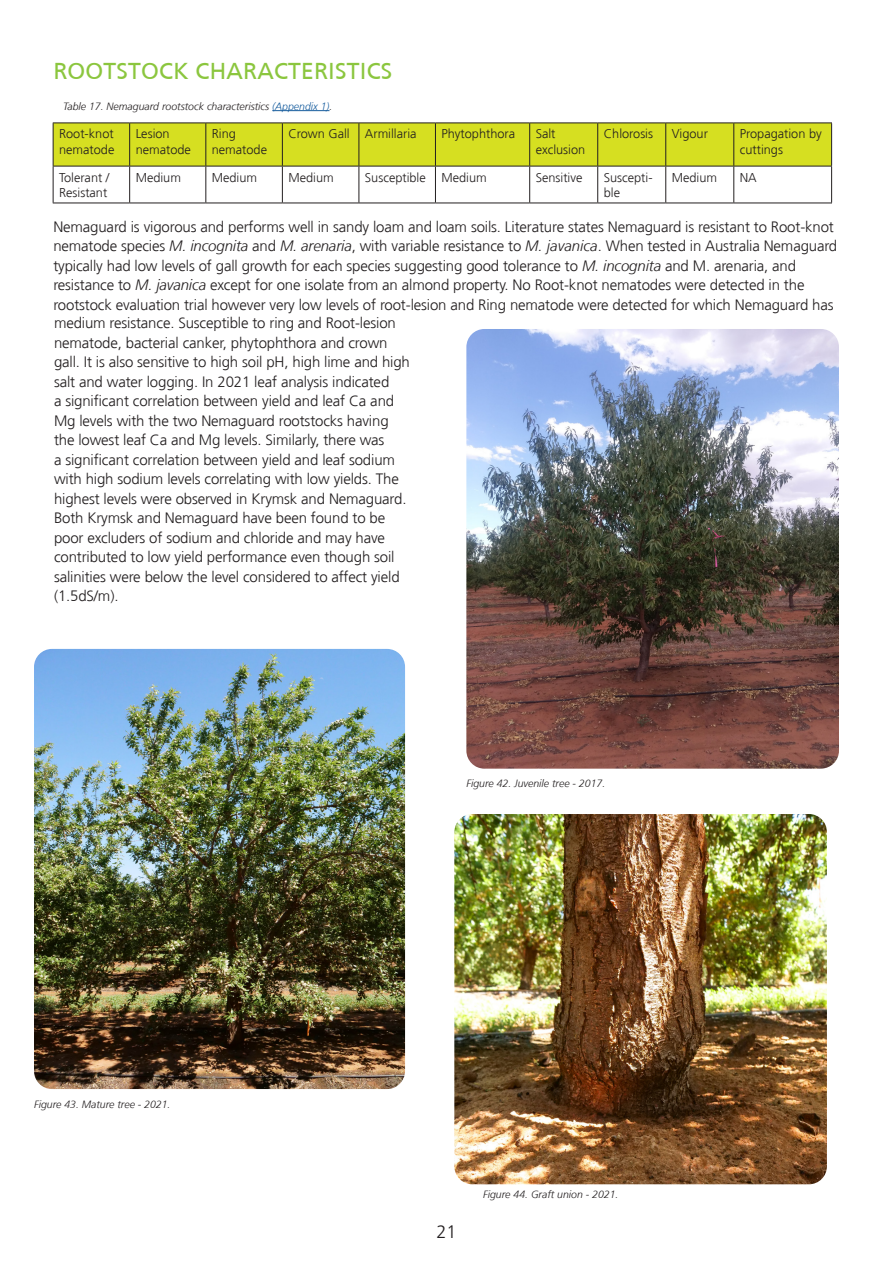
<style>
.page{position:relative;width:893px;height:1263px;background:#fff}
.page>*{position:absolute;margin:0;border:0;box-sizing:border-box;transform-origin:0 0}
.t1{font:24px "Frutiger";letter-spacing:.01em;color:#8bc63e}
.t2{font:300 18px "Frutiger";color:#231f20}
.t3{font:300 15px/19.5px "Frutiger";letter-spacing:-.01em;color:#231f20}
.t4{font:300 12.75px/15.3px "Frutiger";color:#231f20}
.t5{font:italic 300 10.5px "Frutiger";color:#231f20}
.s1{color:#175d9e}
.s2{font-style:italic}
</style>
<div class="page">
<img style="left:466px;top:329px;width:373px;height:440px">
<img style="left:34px;top:649px;width:371px;height:440px">
<img style="left:454px;top:814px;width:373px;height:370px">
<hr style="left:272px;top:110px;width:57px;height:1px;background:#175d9e">
<div style="left:54px;top:124px;width:777px;height:42px;background:#d6df21"></div>
<hr style="left:53px;top:123px;width:77px;height:1px;background:#231f20">
<hr style="left:53px;top:123px;width:1px;height:43px;background:#231f20">
<hr style="left:130px;top:123px;width:76px;height:1px;background:#231f20">
<hr style="left:129px;top:123px;width:1px;height:43px;background:#231f20">
<hr style="left:206px;top:123px;width:76px;height:1px;background:#231f20">
<hr style="left:205px;top:123px;width:1px;height:43px;background:#231f20">
<hr style="left:282px;top:123px;width:77px;height:1px;background:#231f20">
<hr style="left:282px;top:123px;width:1px;height:43px;background:#231f20">
<hr style="left:359px;top:123px;width:76px;height:1px;background:#231f20">
<hr style="left:359px;top:123px;width:1px;height:43px;background:#231f20">
<hr style="left:435px;top:123px;width:95px;height:1px;background:#231f20">
<hr style="left:435px;top:123px;width:1px;height:43px;background:#231f20">
<hr style="left:530px;top:123px;width:68px;height:1px;background:#231f20">
<hr style="left:529px;top:123px;width:1px;height:43px;background:#231f20">
<hr style="left:598px;top:123px;width:68px;height:1px;background:#231f20">
<hr style="left:597px;top:123px;width:1px;height:43px;background:#231f20">
<hr style="left:666px;top:123px;width:68px;height:1px;background:#231f20">
<hr style="left:665px;top:123px;width:1px;height:43px;background:#231f20">
<hr style="left:734px;top:123px;width:98px;height:1px;background:#231f20">
<hr style="left:733px;top:123px;width:1px;height:43px;background:#231f20">
<hr style="left:831px;top:123px;width:1px;height:43px;background:#231f20">
<hr style="left:53px;top:166px;width:77px;height:1px;background:#231f20">
<hr style="left:53px;top:166px;width:1px;height:37px;background:#231f20">
<hr style="left:130px;top:166px;width:76px;height:1px;background:#231f20">
<hr style="left:129px;top:166px;width:1px;height:37px;background:#231f20">
<hr style="left:206px;top:166px;width:76px;height:1px;background:#231f20">
<hr style="left:205px;top:166px;width:1px;height:37px;background:#231f20">
<hr style="left:282px;top:166px;width:77px;height:1px;background:#231f20">
<hr style="left:282px;top:166px;width:1px;height:37px;background:#231f20">
<hr style="left:359px;top:166px;width:76px;height:1px;background:#231f20">
<hr style="left:359px;top:166px;width:1px;height:37px;background:#231f20">
<hr style="left:435px;top:166px;width:95px;height:1px;background:#231f20">
<hr style="left:435px;top:166px;width:1px;height:37px;background:#231f20">
<hr style="left:530px;top:166px;width:68px;height:1px;background:#231f20">
<hr style="left:529px;top:166px;width:1px;height:37px;background:#231f20">
<hr style="left:598px;top:166px;width:68px;height:1px;background:#231f20">
<hr style="left:597px;top:166px;width:1px;height:37px;background:#231f20">
<hr style="left:666px;top:166px;width:68px;height:1px;background:#231f20">
<hr style="left:665px;top:166px;width:1px;height:37px;background:#231f20">
<hr style="left:734px;top:166px;width:98px;height:1px;background:#231f20">
<hr style="left:733px;top:166px;width:1px;height:37px;background:#231f20">
<hr style="left:831px;top:166px;width:1px;height:37px;background:#231f20">
<hr style="left:53px;top:203px;width:77px;height:1px;background:#231f20">
<hr style="left:130px;top:203px;width:76px;height:1px;background:#231f20">
<hr style="left:206px;top:203px;width:76px;height:1px;background:#231f20">
<hr style="left:282px;top:203px;width:77px;height:1px;background:#231f20">
<hr style="left:359px;top:203px;width:76px;height:1px;background:#231f20">
<hr style="left:435px;top:203px;width:95px;height:1px;background:#231f20">
<hr style="left:530px;top:203px;width:68px;height:1px;background:#231f20">
<hr style="left:598px;top:203px;width:68px;height:1px;background:#231f20">
<hr style="left:666px;top:203px;width:68px;height:1px;background:#231f20">
<hr style="left:734px;top:203px;width:98px;height:1px;background:#231f20">
<p class="t1" style="left:53px;top:57px;width:340px">ROOTSTOCK CHARACTERISTICS</p>
<p class="t5" style="left:63px;top:100px;width:271px">Table 17. Nemaguard rootstock characteristics <span class="s1">(Appendix 1)</span>.</p>
<p class="t4" style="left:59px;top:127px;width:57px">Root-knot nematode</p>
<p class="t4" style="left:136px;top:127px;width:57px">Lesion nematode</p>
<p class="t4" style="left:212px;top:127px;width:26px">Ring</p>
<p class="t4" style="left:212px;top:142px;width:57px">nematode</p>
<p class="t4" style="left:288px;top:127px;width:63px">Crown Gall</p>
<p class="t4" style="left:365px;top:127px;width:53px">Armillaria</p>
<p class="t4" style="left:441px;top:127px;width:75px">Phytophthora</p>
<p class="t4" style="left:536px;top:127px;width:21px">Salt</p>
<p class="t4" style="left:536px;top:142px;width:51px">exclusion</p>
<p class="t4" style="left:604px;top:127px;width:51px">Chlorosis</p>
<p class="t4" style="left:672px;top:127px;width:38px">Vigour</p>
<p class="t4" style="left:740px;top:127px;width:83px">Propagation by cuttings</p>
<p class="t4" style="left:59px;top:170px;width:52px">Tolerant /<br>Resistant</p>
<p class="t4" style="left:136px;top:170px;width:47px">Medium</p>
<p class="t4" style="left:212px;top:170px;width:47px">Medium</p>
<p class="t4" style="left:288px;top:170px;width:47px">Medium</p>
<p class="t4" style="left:365px;top:170px;width:62px">Susceptible</p>
<p class="t4" style="left:441px;top:170px;width:47px">Medium</p>
<p class="t4" style="left:536px;top:170px;width:48px">Sensitive</p>
<p class="t4" style="left:604px;top:170px;width:50px">Suscepti&shy;ble</p>
<p class="t4" style="left:672px;top:170px;width:47px">Medium</p>
<p class="t4" style="left:740px;top:170px;width:19px">NA</p>
<p class="t3" style="left:53px;top:217px;width:785px">Nemaguard is vigorous and performs well in sandy loam and loam soils. Literature states Nemaguard is resistant to Root-knot nematode species <span class="s2">M. incognita</span> and <span class="s2">M. arenaria</span>, with variable resistance to <span class="s2">M. javanica</span>. When tested in Australia Nemaguard typically had low levels of gall growth for each species suggesting good tolerance to <span class="s2">M. incognita</span> and M. arenaria, and resistance to <span class="s2">M. javanica</span> except for one isolate from an almond property. No Root-knot nematodes were detected in the rootstock evaluation trial however very low levels of root-lesion and Ring nematode were detected for which Nemaguard has</p>
<p class="t3" style="left:54px;top:314px;width:357px">medium resistance. Susceptible to ring and Root-lesion nematode, bacterial canker, phytophthora and crown gall. It is also sensitive to high soil pH, high lime and high salt and water logging. In 2021 leaf analysis indicated<br>a significant correlation between yield and leaf Ca and Mg levels with the two Nemaguard rootstocks having the lowest leaf Ca and Mg levels. Similarly, there was<br>a significant correlation between yield and leaf sodium with high sodium levels correlating with low yields. The highest levels were observed in Krymsk and Nemaguard.<br>Both Krymsk and Nemaguard have been found to be poor excluders of sodium and chloride and may have contributed to low yield performance even though soil salinities were below the level considered to affect yield (1.5dS/m).</p>
<p class="t5" style="left:466px;top:777px;width:140px">Figure 42. Juvenile tree - 2017.</p>
<p class="t5" style="left:34px;top:1098px;width:138px">Figure 43. Mature tree - 2021.</p>
<p class="t2" style="left:436px;top:1221px;width:22px">21</p>
<p class="t5" style="left:483px;top:1188px;width:137px">Figure 44. Graft union - 2021.</p>
</div>
